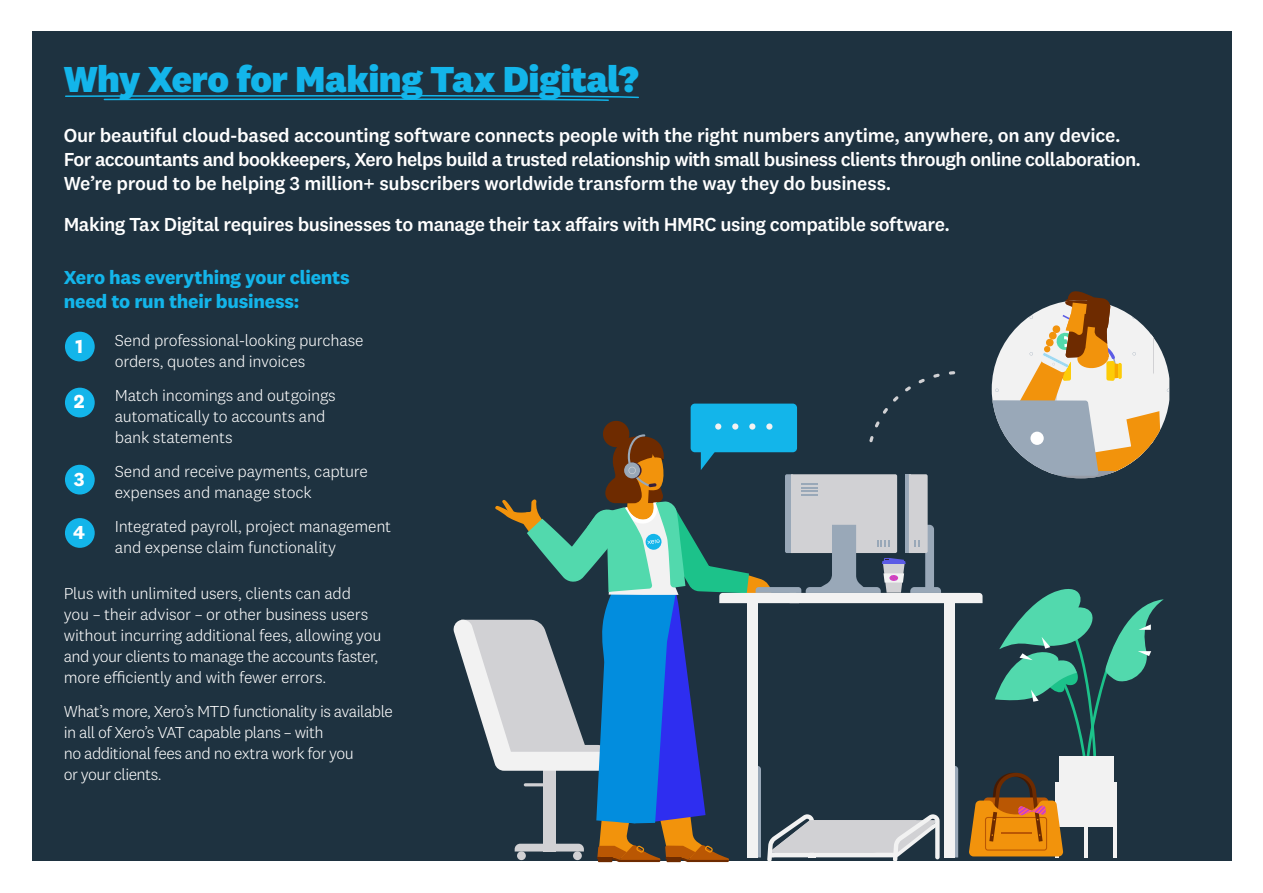
<style>
.page{position:relative;width:1263px;height:893px;background:#fff}
.page>*{position:absolute;margin:0;border:0;box-sizing:border-box;transform-origin:0 0}
.t1{font:800 37.5px "National 2";letter-spacing:-.015em;color:#13b5ea}
.t2{font:500 19.5px/24px "National 2";letter-spacing:-.025em;color:#fff}
.t3{font:700 19.5px/24px "National 2";letter-spacing:-.01em;color:#13b5ea}
.t4{font:700 19.5px "National 2";color:#fff}
.t5{font:300 16.5px/21px "National 2";letter-spacing:-.015em;color:#fff}
</style>
<div class="page">
<div style="left:32px;top:32px;width:1199px;height:829px;background:#1e3240"></div>
<svg style="left:65px;top:95px;width:574px;height:6px"></svg>
<svg style="left:453px;top:291px;width:716px;height:571px"></svg>
<div style="left:65px;top:332px;width:30px;height:29px;background:#13b5ea;border-radius:50%"></div>
<div style="left:65px;top:388px;width:30px;height:29px;background:#13b5ea;border-radius:50%"></div>
<div style="left:65px;top:465px;width:30px;height:29px;background:#13b5ea;border-radius:50%"></div>
<div style="left:65px;top:518px;width:30px;height:30px;background:#13b5ea;border-radius:50%"></div>
<h1 class="t1" style="left:64px;top:56px;width:576px">Why Xero for Making Tax Digital?</h1>
<p class="t2" style="left:64px;top:124px;width:1079px">Our beautiful cloud-based accounting software connects people with the right numbers anytime, anywhere, on any device.<br>For accountants and bookkeepers, Xero helps build a trusted relationship with small business clients through online collaboration.<br>We’re proud to be helping 3 million+ subscribers worldwide transform the way they do business.</p>
<p class="t2" style="left:64px;top:213px;width:888px">Making Tax Digital requires businesses to manage their tax affairs with HMRC using compatible software.</p>
<p class="t3" style="left:64px;top:265px;width:288px">Xero has everything your clients need to run their business:</p>
<p class="t5" style="left:115px;top:330px;width:250px">Send professional-looking purchase orders, quotes and invoices</p>
<p class="t5" style="left:115px;top:385px;width:222px">Match incomings and outgoings automatically to accounts and bank statements</p>
<p class="t5" style="left:115px;top:460px;width:255px">Send and receive payments, capture expenses and manage stock</p>
<p class="t5" style="left:115px;top:515px;width:278px">Integrated payroll, project management and expense claim functionality</p>
<p class="t5" style="left:64px;top:583px;width:319px">Plus with unlimited users, clients can add<br>you – their advisor – or other business users without incurring additional fees, allowing you and your clients to manage the accounts faster, more efficiently and with fewer errors.</p>
<p class="t5" style="left:64px;top:700px;width:331px">What’s more, Xero’s MTD functionality is available in all of Xero’s VAT capable plans – with<br>no additional fees and no extra work for you<br>or your clients.</p>
<p class="t4" style="left:75px;top:334px;width:9px">1</p>
<p class="t4" style="left:74px;top:390px;width:12px">2</p>
<p class="t4" style="left:74px;top:467px;width:12px">3</p>
<p class="t4" style="left:73px;top:520px;width:13px">4</p>
</div>
